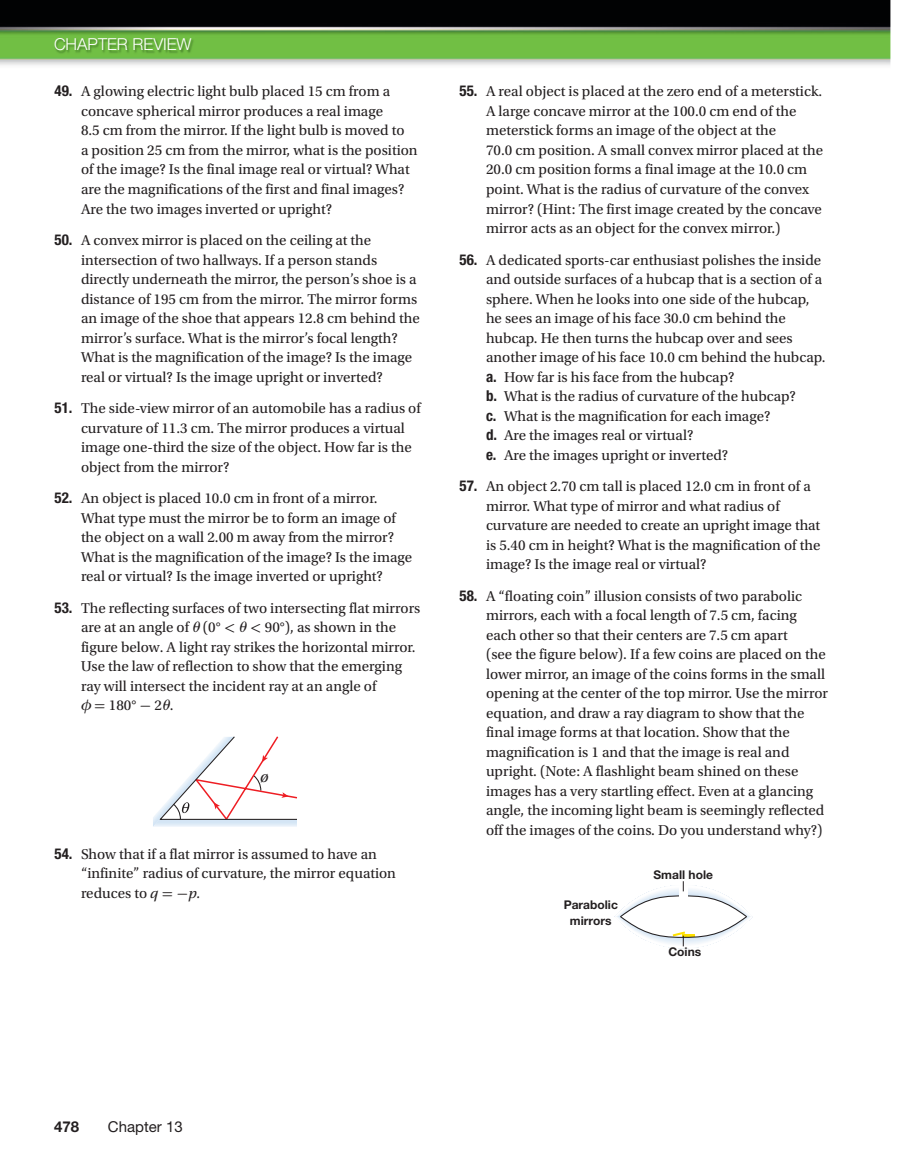
<style>
.page{position:relative;width:918px;height:1175px;background:#fff}
.page>*{position:absolute;margin:0;border:0;box-sizing:border-box;transform-origin:0 0}
.t1{font:300 16.5px "Helvetica Neue LT Std";color:#fff}
.t2{font:italic 16.5px "Utopia Std";color:#231f20}
.t3{font:15px/19.5px "Utopia Std";color:#231f20}
.t4{font:15px "Helvetica Neue LT Std";color:#231f20}
.t5{font:700 15px "Helvetica Neue LT Std";color:#231f20}
.t6{font:700 12px/16.5px "Helvetica Neue LT Std";color:#231f20;text-align:center}
.s1{font-family:"Helvetica Neue LT Std";font-weight:700;font-stretch:condensed}
.s2{font-family:"Uni Math";font-style:italic}
.s3{font-family:"Uni Math"}
.s4{font-style:italic}
</style>
<div class="page">
<img style="left:0;top:0;width:890px;height:65px">
<svg style="left:153px;top:736px;width:144px;height:90px"></svg>
<svg style="left:616px;top:881px;width:137px;height:67px"></svg>
<img style="left:55px;top:38px;width:140px;height:16px">
<p class="t1" style="left:54px;top:34px;width:139px">CHAPTER REVIEW</p>
<p class="t3" style="left:81px;top:82px;width:338px;text-indent:-26px"><span class="s1">49.</span> A glowing electric light bulb placed 15 cm from a concave spherical mirror produces a real image<br>8.5 cm from the mirror. If the light bulb is moved to<br>a position 25 cm from the mirror, what is the position of the image? Is the final image real or virtual? What are the magnifications of the first and final images?<br>Are the two images inverted or upright?</p>
<p class="t3" style="left:81px;top:231px;width:340px;text-indent:-26px"><span class="s1">50.</span> A convex mirror is placed on the ceiling at the intersection of two hallways. If a person stands directly underneath the mirror, the person’s shoe is a distance of 195 cm from the mirror. The mirror forms an image of the shoe that appears 12.8 cm behind the mirror’s surface. What is the mirror’s focal length?<br>What is the magnification of the image? Is the image real or virtual? Is the image upright or inverted?</p>
<p class="t3" style="left:81px;top:399px;width:341px;text-indent:-26px"><span class="s1">51.</span> The side-view mirror of an automobile has a radius of curvature of 11.3 cm. The mirror produces a virtual image one-third the size of the object. How far is the object from the mirror?</p>
<p class="t3" style="left:81px;top:489px;width:333px;text-indent:-26px"><span class="s1">52.</span> An object is placed 10.0 cm in front of a mirror.<br>What type must the mirror be to form an image of the object on a wall 2.00 m away from the mirror?<br>What is the magnification of the image? Is the image real or virtual? Is the image inverted or upright?</p>
<p class="t3" style="left:81px;top:598px;width:341px;text-indent:-26px"><span class="s1">53.</span> The reflecting surfaces of two intersecting flat mirrors are at an angle of <span class="s2">θ</span> (0° <span class="s3">&lt;</span> <span class="s2">θ</span> <span class="s3">&lt;</span> 90°), as shown in the figure below. A light ray strikes the horizontal mirror.<br>Use the law of reflection to show that the emerging ray will intersect the incident ray at an angle of<br><span class="s2">ϕ</span> <span class="s3">=</span> 180° <span class="s3">−</span> 2<span class="s2">θ</span>.</p>
<p class="t2" style="left:260px;top:767px;width:10px">ø</p>
<p class="t3" style="left:81px;top:844px;width:317px;text-indent:-26px"><span class="s1">54.</span> Show that if a flat mirror is assumed to have an “infinite” radius of curvature, the mirror equation reduces to <span class="s4">q</span> <span class="s3">= −</span><span class="s4">p.</span></p>
<p class="t3" style="left:486px;top:82px;width:339px;text-indent:-26px"><span class="s1">55.</span> A real object is placed at the zero end of a meterstick.<br>A large concave mirror at the 100.0 cm end of the meterstick forms an image of the object at the<br>70.0 cm position. A small convex mirror placed at the 20.0 cm position forms a final image at the 10.0 cm point. What is the radius of curvature of the convex mirror? (Hint: The first image created by the concave mirror acts as an object for the convex mirror.)</p>
<p class="t3" style="left:486px;top:250px;width:341px;text-indent:-26px"><span class="s1">56.</span> A dedicated sports-car enthusiast polishes the inside and outside surfaces of a hubcap that is a section of a sphere. When he looks into one side of the hubcap, he sees an image of his face 30.0 cm behind the hubcap. He then turns the hubcap over and sees another image of his face 10.0 cm behind the hubcap. <span class="s1">a.</span> How far is his face from the hubcap?<br><span class="s1">b.</span> What is the radius of curvature of the hubcap?<br><span class="s1">c.</span> What is the magnification for each image?<br><span class="s1">d.</span> Are the images real or virtual?<br><span class="s1">e.</span> Are the images upright or inverted?</p>
<p class="t3" style="left:486px;top:477px;width:336px;text-indent:-26px"><span class="s1">57.</span> An object 2.70 cm tall is placed 12.0 cm in front of a mirror. What type of mirror and what radius of curvature are needed to create an upright image that is 5.40 cm in height? What is the magnification of the image? Is the image real or virtual?</p>
<p class="t3" style="left:486px;top:586px;width:344px;text-indent:-26px"><span class="s1">58.</span> A “floating coin” illusion consists of two parabolic mirrors, each with a focal length of 7.5 cm, facing each other so that their centers are 7.5 cm apart<br>(see the figure below). If a few coins are placed on the lower mirror, an image of the coins forms in the small opening at the center of the top mirror. Use the mirror equation, and draw a ray diagram to show that the final image forms at that location. Show that the magnification is 1 and that the image is real and upright. (Note: A flashlight beam shined on these images has a very startling effect. Even at a glancing angle, the incoming light beam is seemingly reflected off the images of the coins. Do you understand why?)</p>
<p class="t6" style="left:564px;top:896px;width:56px">Parabolic mirrors</p>
<p class="t6" style="left:654px;top:866px;width:61px">Small hole</p>
<p class="t6" style="left:668px;top:942px;width:34px">Coins</p>
<p class="t5" style="left:54px;top:1117px;width:27px">478</p>
<p class="t4" style="left:108px;top:1117px;width:76px">Chapter 13</p>
</div>
